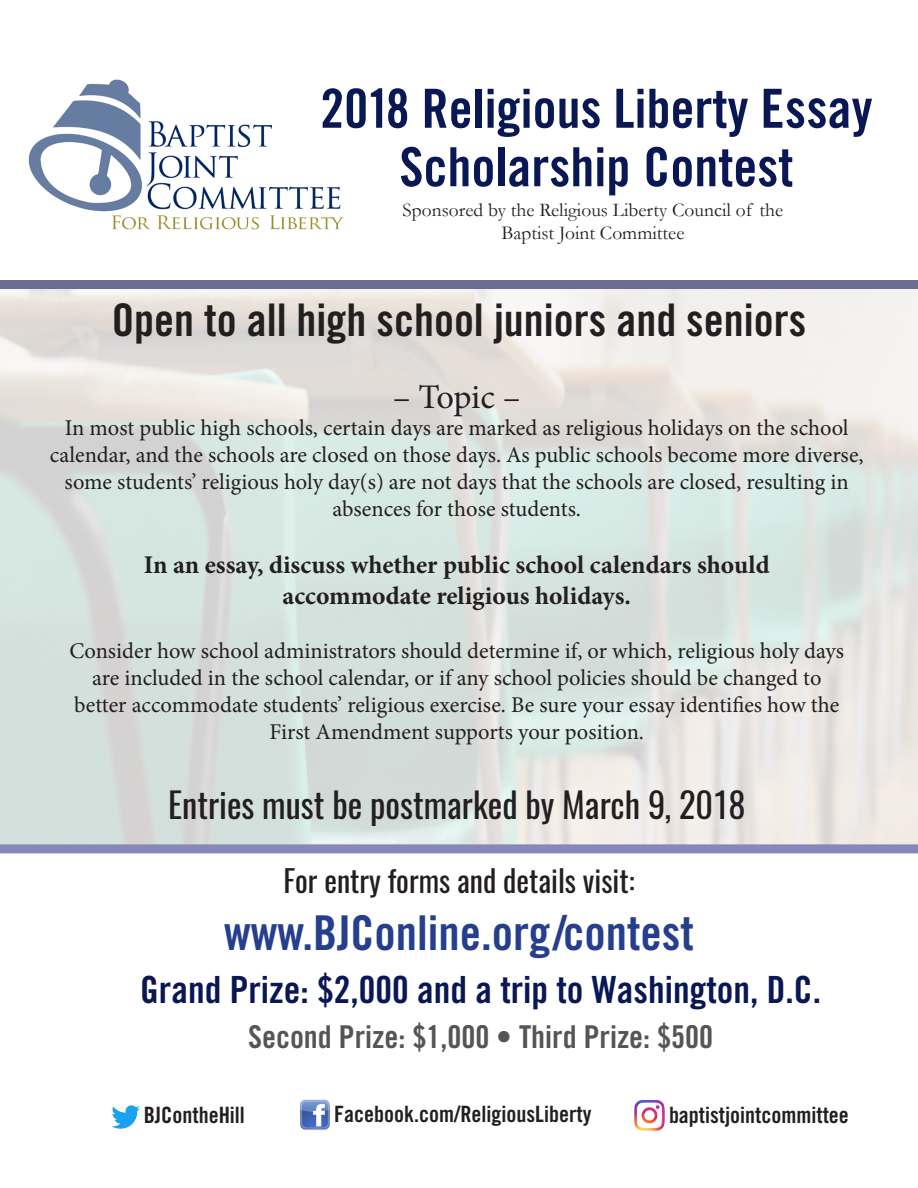
<style>
.page{position:relative;width:918px;height:1188px;background:#fff}
.page>*{position:absolute;margin:0;border:0;box-sizing:border-box;transform-origin:0 0}
.t1{font:54px "Trade Gothic LT Std Bd Cn 20";color:#091855}
.t2{font:48px "Trade Gothic LT Std Bd Cn 20";color:#253f8e}
.t3{font:45px "Trade Gothic LT Std Bd Cn 20";color:#231f20}
.t4{font:37.5px "Trade Gothic LT Std Bd Cn 20";color:#091855}
.t5{font:34.5px "Oswald";color:#231f20}
.t6{font:34.5px "Minion Pro";letter-spacing:-.01em;color:#231f20}
.t7{font:31.5px "Trade Gothic LT Std Bd Cn 20";color:#545557}
.t8{font:30px "Oswald";color:#231f20}
.t9{font:700 25.5px "Minion Pro";color:#231f20}
.t10{font:22.5px/27px "Minion Pro";letter-spacing:-.005em;color:#231f20;text-align:center}
.t11{font:22.5px "Trade Gothic LT Std Bd Cn 20";color:#231f20}
.t12{font:19.5px "Garamond";color:#231f20}
</style>
<div class="page">
<img style="left:28px;top:79px;width:316px;height:151px">
<div style="left:0;top:280px;width:918px;height:9px;background:#6b6d96"></div>
<div style="left:0;top:844px;width:918px;height:9px;background:#8688ba"></div>
<img style="left:111px;top:1105px;width:29px;height:24px">
<img style="left:634px;top:1100px;width:31px;height:31px">
<img style="left:300px;top:1099px;width:30px;height:31px">
<p class="t1" style="left:320px;top:76px;width:554px">2018 Religious Liberty Essay</p>
<p class="t1" style="left:399px;top:134px;width:395px">Scholarship Contest</p>
<p class="t12" style="left:403px;top:197px;width:382px">Sponsored by the Religious Liberty Council of the</p>
<p class="t12" style="left:501px;top:220px;width:185px">Baptist Joint Committee</p>
<p class="t3" style="left:112px;top:293px;width:696px">Open to all high school juniors and seniors</p>
<p class="t6" style="left:393px;top:374px;width:130px">– Topic –</p>
<p class="t10" style="left:50px;top:414px;width:815px">In most public high schools, certain days are marked as religious holidays on the school calendar, and the schools are closed on those days. As public schools become more diverse, some students’ religious holy day(s) are not days that the schools are closed, resulting in absences for those students.</p>
<p class="t9" style="left:144px;top:547px;width:627px">In an essay, discuss whether public school calendars should</p>
<p class="t9" style="left:283px;top:578px;width:350px">accommodate religious holidays.</p>
<p class="t10" style="left:69px;top:638px;width:776px">Consider how school administrators should determine if, or which, religious holy days are included in the school calendar, or if any school policies should be changed to better accommodate students’ religious exercise. Be sure your essay identifies how the First Amendment supports your position.</p>
<p class="t5" style="left:168px;top:781px;width:579px">Entries must be postmarked by March 9, 2018</p>
<p class="t8" style="left:284px;top:860px;width:353px">For entry forms and details visit:</p>
<p class="t2" style="left:224px;top:904px;width:471px">www.BJConline.org/contest</p>
<p class="t4" style="left:140px;top:966px;width:682px">Grand Prize: $2,000 and a trip to Washington, D.C.</p>
<p class="t7" style="left:248px;top:1017px;width:467px">Second Prize: $1,000 • Third Prize: $500</p>
<p class="t11" style="left:144px;top:1101px;width:103px">BJContheHill</p>
<p class="t11" style="left:334px;top:1100px;width:259px">Facebook.com/ReligiousLiberty</p>
<p class="t11" style="left:669px;top:1101px;width:181px">baptistjointcommittee</p>
</div>
